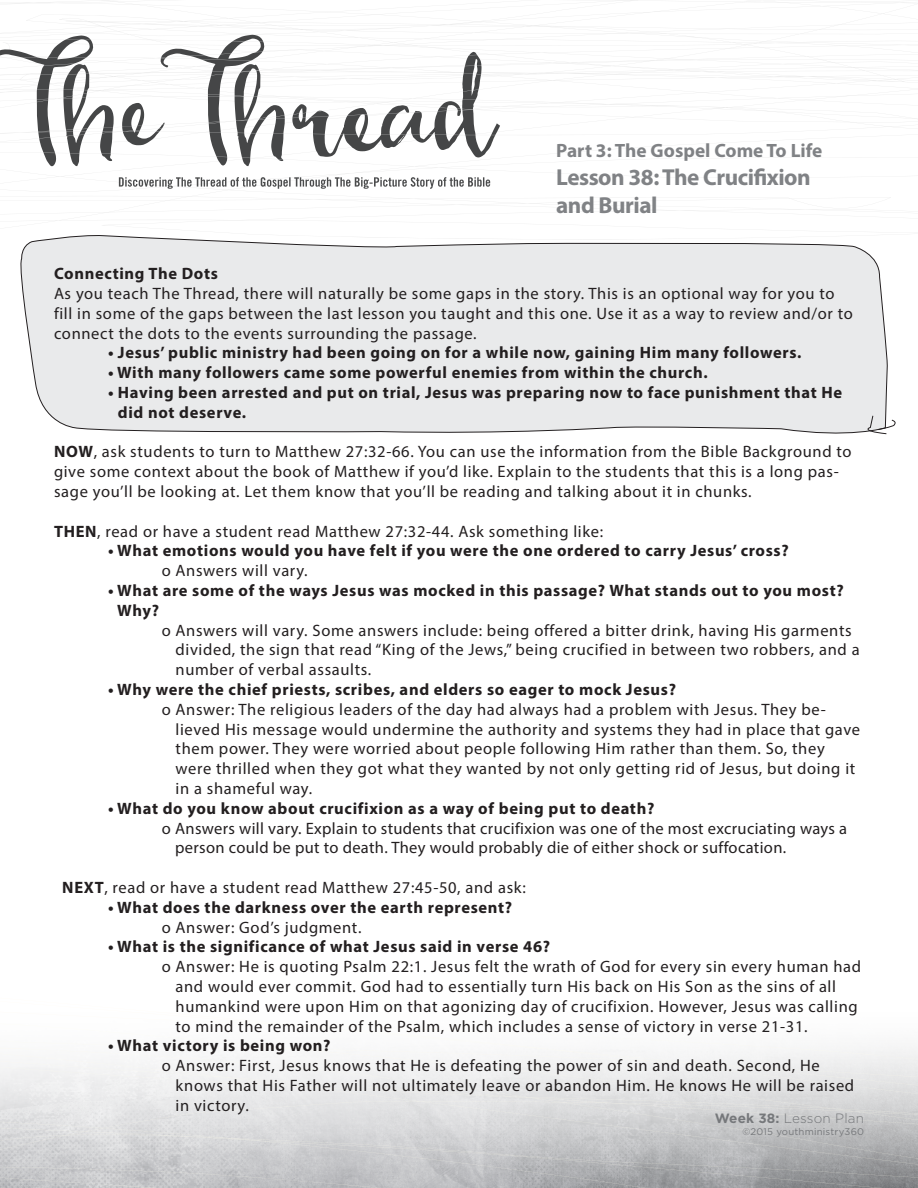
<style>
.page{position:relative;width:918px;height:1188px;background:#fff}
.page>*{position:absolute;margin:0;border:0;box-sizing:border-box;transform-origin:0 0}
.t1{font:700 23.1px/27.8px "Myriad Pro";letter-spacing:-.02em;color:#808285}
.t2{font:700 19.35px "Myriad Pro";color:#808285}
.t3{font:16.5px/19.8px "Myriad Pro";letter-spacing:.04em;color:#231f20}
.t4{font:700 16.5px/19.8px "Myriad Pro";letter-spacing:.04em;color:#231f20}
.t5{font:16.5px/19.8px "Myriad Pro";letter-spacing:.02em;color:#231f20}
.t6{font:300 13.5px "Gotham";letter-spacing:.01em;color:#76787b}
.t7{font:9.6px "Gotham";letter-spacing:.02em;color:#76787b}
.s1{font-weight:700}
</style>
<div class="page">
<svg style="left:0;top:0;width:918px;height:226px"></svg>
<svg style="left:119px;top:177px;width:371px;height:12px"></svg>
<svg style="left:0;top:1046px;width:918px;height:142px"></svg>
<svg style="left:20px;top:235px;width:867px;height:199px;background:#e8e9ea"></svg>
<svg style="left:859px;top:415px;width:37px;height:20px"></svg>
<p class="t2" style="left:556px;top:138px;width:268px">Part 3: The Gospel Come To Life</p>
<h1 class="t1" style="left:556px;top:163px;width:256px">Lesson 38: The Crucifixion and Burial</h1>
<p class="t4" style="left:54px;top:263px;width:166px">Connecting The Dots</p>
<p class="t3" style="left:54px;top:283px;width:800px">As you teach The Thread, there will naturally be some gaps in the story. This is an optional way for you to fill in some of the gaps between the last lesson you taught and this one. Use it as a way to review and/or to connect the dots to the events surrounding the passage.</p>
<p class="t4" style="left:108px;top:342px;width:695px">• Jesus’ public ministry had been going on for a while now, gaining Him many followers.</p>
<p class="t4" style="left:108px;top:362px;width:601px">• With many followers came some powerful enemies from within the church.</p>
<p class="t4" style="left:118px;top:382px;width:726px;text-indent:-10px">• Having been arrested and put on trial, Jesus was preparing now to face punishment that He did not deserve.</p>
<p class="t3" style="left:54px;top:442px;width:799px"><span class="s1">NOW</span>, ask students to turn to Matthew 27:32-66. You can use the information from the Bible Background to give some context about the book of Matthew if you’d like. Explain to the students that this is a long pas&shy;sage you’ll be looking at. Let them know that you’ll be reading and talking about it in chunks.</p>
<p class="t3" style="left:54px;top:521px;width:551px"><span class="s1">THEN</span>, read or have a student read Matthew 27:32-44. Ask something like:</p>
<p class="t4" style="left:108px;top:540px;width:682px">• What emotions would you have felt if you were the one ordered to carry Jesus’ cross?</p>
<p class="t3" style="left:162px;top:560px;width:147px">o Answers will vary.</p>
<p class="t4" style="left:117px;top:580px;width:728px;text-indent:-9px">• What are some of the ways Jesus was mocked in this passage? What stands out to you most?<br>Why?</p>
<p class="t3" style="left:176px;top:620px;width:686px;text-indent:-14px">o Answers will vary. Some answers include: being offered a bitter drink, having His garments divided, the sign that read “King of the Jews,” being crucified in between two robbers, and a number of verbal assaults.</p>
<p class="t4" style="left:108px;top:679px;width:570px">• Why were the chief priests, scribes, and elders so eager to mock Jesus?</p>
<p class="t3" style="left:176px;top:699px;width:686px;text-indent:-14px">o Answer: The religious leaders of the day had always had a problem with Jesus. They be&shy;lieved His message would undermine the authority and systems they had in place that gave them power. They were worried about people following Him rather than them. So, they were thrilled when they got what they wanted by not only getting rid of Jesus, but doing it in a shameful way.</p>
<p class="t4" style="left:108px;top:798px;width:548px">• What do you know about crucifixion as a way of being put to death?</p>
<p class="t5" style="left:175px;top:818px;width:674px;text-indent:-13px">o Answers will vary. Explain to students that crucifixion was one of the most excruciating ways a person could be put to death. They would probably die of either shock or suffocation.</p>
<p class="t3" style="left:62px;top:877px;width:465px"><span class="s1">NEXT</span>, read or have a student read Matthew 27:45-50, and ask:</p>
<p class="t4" style="left:108px;top:897px;width:406px">• What does the darkness over the earth represent?</p>
<p class="t3" style="left:162px;top:917px;width:201px">o Answer: God’s judgment.</p>
<p class="t4" style="left:108px;top:936px;width:444px">• What is the significance of what Jesus said in verse 46?</p>
<p class="t3" style="left:176px;top:956px;width:687px;text-indent:-14px">o Answer: He is quoting Psalm 22:1. Jesus felt the wrath of God for every sin every human had and would ever commit. God had to essentially turn His back on His Son as the sins of all humankind were upon Him on that agonizing day of crucifixion. However, Jesus was calling to mind the remainder of the Psalm, which includes a sense of victory in verse 21-31.</p>
<p class="t4" style="left:108px;top:1035px;width:224px">• What victory is being won?</p>
<p class="t3" style="left:176px;top:1055px;width:680px;text-indent:-14px">o Answer: First, Jesus knows that He is defeating the power of sin and death. Second, He knows that His Father will not ultimately leave or abandon Him. He knows He will be raised in victory.</p>
<p class="t6" style="left:715px;top:1110px;width:151px"><span class="s1">Week 38:</span> Lesson Plan</p>
<p class="t7" style="left:742px;top:1126px;width:123px">©2015 youthministry360</p>
</div>
